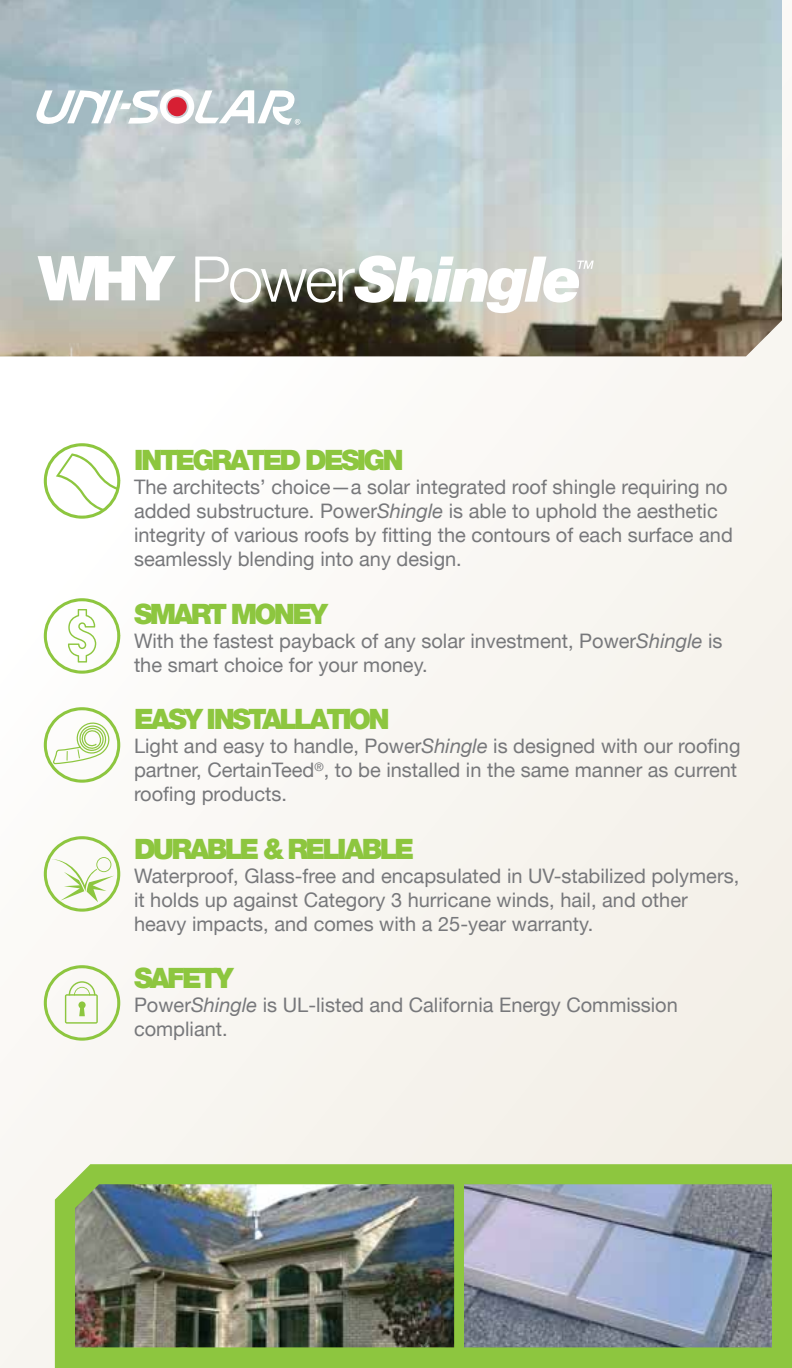
<style>
.page{position:relative;width:792px;height:1368px;background:#f9f6f2}
.page>*{position:absolute;margin:0;border:0;box-sizing:border-box;transform-origin:0 0}
.t1{font:italic 900 63.2px "Helvetica Neue LT";letter-spacing:-.04em;color:#fff}
.t2{font:900 28px "Helvetica Neue LT";letter-spacing:-.1em;color:#8dc63f}
.t3{font:20px/24px "Helvetica Neue LT";color:#77787b}
.s1{font-style:normal;font-size:62px}
.s2{font-weight:300;font-style:normal}
.s3{font-style:italic}
</style>
<div class="page">
<svg style="left:54px;top:1164px;width:738px;height:204px;background:#90c645"></svg>
<img style="left:0;top:0;width:782px;height:356px">
<svg style="left:36px;top:89px;width:264px;height:37px"></svg>
<div style="left:168px;top:97px;width:19px;height:19px;background:#d71f33;border-radius:50%"></div>
<img style="left:75px;top:1184px;width:379px;height:163px">
<img style="left:464px;top:1184px;width:308px;height:163px">
<svg style="left:577px;top:261px;width:17px;height:8px"></svg>
<svg style="left:44px;top:443px;width:76px;height:76px"></svg>
<svg style="left:44px;top:598px;width:76px;height:76px"></svg>
<svg style="left:44px;top:707px;width:76px;height:76px"></svg>
<svg style="left:44px;top:836px;width:76px;height:76px"></svg>
<svg style="left:44px;top:965px;width:76px;height:76px"></svg>
<div style="left:78px;top:1001px;width:8px;height:8px;background:#8dc63f;border-radius:50%"></div>
<h1 class="t1" style="left:38px;top:240px;width:546px"><span class="s1">WHY</span> <span class="s2">Power</span>Shingle</h1>
<h2 class="t2" style="left:134px;top:443px;width:26px">INTEGRATED</h2>
<h2 class="t2" style="left:305px;top:443px;width:36px">DESIGN</h2>
<p class="t3" style="left:134px;top:475px;width:600px">The architects’ choice—a solar integrated roof shingle requiring no added substructure. Power<span class="s3">Shingle</span> is able to uphold the aesthetic integrity of various roofs by fitting the contours of each surface and seamlessly blending into any design.</p>
<h2 class="t2" style="left:134px;top:597px;width:36px">SMART</h2>
<h2 class="t2" style="left:231px;top:597px;width:43px">MONEY</h2>
<p class="t3" style="left:134px;top:628px;width:590px">With the fastest payback of any solar investment, Power<span class="s3">Shingle</span> is the smart choice for your money.</p>
<h2 class="t2" style="left:134px;top:703px;width:36px">EASY</h2>
<h2 class="t2" style="left:207px;top:703px;width:24px">INSTALLATION</h2>
<p class="t3" style="left:134px;top:734px;width:608px">Light and easy to handle, Power<span class="s3">Shingle</span> is designed with our roofing partner, CertainTeed<sup>®</sup>, to be installed in the same manner as current roofing products.</p>
<h2 class="t2" style="left:134px;top:832px;width:38px">DURABLE</h2>
<h2 class="t2" style="left:263px;top:832px;width:59px">&amp; RELIABLE</h2>
<p class="t3" style="left:134px;top:863px;width:607px">Waterproof, Glass-free and encapsulated in UV-stabilized polymers, it holds up against Category 3 hurricane winds, hail, and other heavy impacts, and comes with a 25-year warranty.</p>
<h2 class="t2" style="left:134px;top:962px;width:34px">SAFETY</h2>
<p class="t3" style="left:134px;top:993px;width:545px">Power<span class="s3">Shingle</span> is UL-listed and California Energy Commission compliant.</p>
</div>
